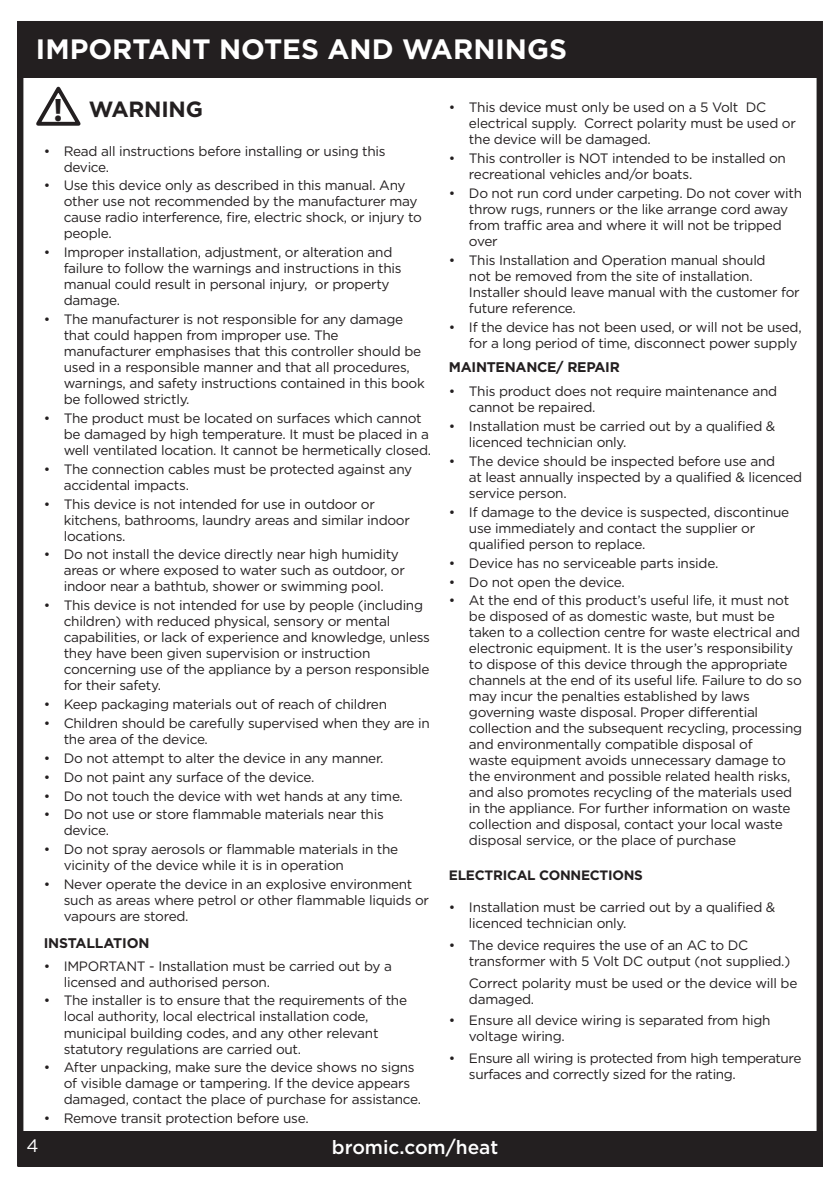
<style>
.page{position:relative;width:840px;height:1191px;background:#fff}
.page>*{position:absolute;margin:0;border:0;box-sizing:border-box;transform-origin:0 0}
.t1{font:700 28px "Gotham";color:#fff}
.t2{font:700 22px "Gotham";letter-spacing:-.01em;color:#231f20}
.t3{font:500 19.2px "Gotham";color:#fff}
.t4{font:18px "Gotham";color:#fff}
.t5{font:700 14px "Gotham";letter-spacing:-.02em;color:#231f20}
.t6{font:13.6px/16px "Gotham";letter-spacing:-.02em;color:#231f20}
.t7{font:700 13.6px "Gotham";letter-spacing:-.02em;color:#231f20}
.s1{font-family:"Myriad";font-size:32.6px}
</style>
<div class="page">
<div style="left:18px;top:1131px;width:804px;height:35px;background:#231f20"></div>
<div style="left:17px;top:25px;width:802px;height:52px;background:#231f20"></div>
<div style="left:17px;top:21px;width:805px;height:1145px;border:6px solid #231f20"></div>
<svg style="left:36px;top:86px;width:45px;height:40px"></svg>
<h1 class="t1" style="left:36px;top:37px;width:532px">IMPORTANT NOTES AND WARNINGS</h1>
<h2 class="t2" style="left:54px;top:99px;width:150px"><span class="s1">!</span> WARNING</h2>
<p class="t6" style="left:468px;top:100px;width:328px;text-indent:-20px">• This device must only be used on a 5 Volt DC electrical supply. Correct polarity must be used or the device will be damaged.</p>
<p class="t6" style="left:468px;top:151px;width:318px;text-indent:-20px">• This controller is NOT intended to be installed on recreational vehicles and/or boats.</p>
<p class="t6" style="left:468px;top:186px;width:334px;text-indent:-20px">• Do not run cord under carpeting. Do not cover with throw rugs, runners or the like arrange cord away from traffic area and where it will not be tripped over</p>
<p class="t6" style="left:468px;top:253px;width:332px;text-indent:-20px">• This Installation and Operation manual should<br>not be removed from the site of installation.<br>Installer should leave manual with the customer for future reference.</p>
<p class="t6" style="left:468px;top:320px;width:334px;text-indent:-20px">• If the device has not been used, or will not be used, for a long period of time, disconnect power supply</p>
<p class="t6" style="left:468px;top:384px;width:309px;text-indent:-20px">• This product does not require maintenance and cannot be repaired.</p>
<p class="t6" style="left:468px;top:419px;width:308px;text-indent:-20px">• Installation must be carried out by a qualified &amp; licenced technician only.</p>
<p class="t6" style="left:468px;top:454px;width:334px;text-indent:-20px">• The device should be inspected before use and<br>at least annually inspected by a qualified &amp; licenced service person.</p>
<p class="t6" style="left:468px;top:505px;width:321px;text-indent:-20px">• If damage to the device is suspected, discontinue use immediately and contact the supplier or qualified person to replace.</p>
<p class="t6" style="left:448px;top:555px;width:271px">• Device has no serviceable parts inside.</p>
<p class="t6" style="left:448px;top:574px;width:177px">• Do not open the device.</p>
<p class="t6" style="left:468px;top:593px;width:334px;text-indent:-20px">• At the end of this product’s useful life, it must not be disposed of as domestic waste, but must be taken to a collection centre for waste electrical and electronic equipment. It is the user’s responsibility to dispose of this device through the appropriate channels at the end of its useful life. Failure to do so may incur the penalties established by laws governing waste disposal. Proper differential collection and the subsequent recycling, processing and environmentally compatible disposal of<br>waste equipment avoids unnecessary damage to the environment and possible related health risks, and also promotes recycling of the materials used in the appliance. For further information on waste collection and disposal, contact your local waste disposal service, or the place of purchase</p>
<p class="t7" style="left:448px;top:869px;width:195px">ELECTRICAL CONNECTIONS</p>
<p class="t6" style="left:468px;top:900px;width:308px;text-indent:-20px">• Installation must be carried out by a qualified &amp; licenced technician only.</p>
<p class="t6" style="left:468px;top:938px;width:322px;text-indent:-20px">• The device requires the use of an AC to DC transformer with 5 Volt DC output (not supplied.)</p>
<p class="t6" style="left:468px;top:975px;width:330px">Correct polarity must be used or the device will be damaged.</p>
<p class="t6" style="left:468px;top:1013px;width:303px;text-indent:-20px">• Ensure all device wiring is separated from high voltage wiring.</p>
<p class="t6" style="left:468px;top:1051px;width:334px;text-indent:-20px">• Ensure all wiring is protected from high temperature surfaces and correctly sized for the rating.</p>
<p class="t6" style="left:64px;top:143px;width:323px;text-indent:-20px">• Read all instructions before installing or using this device.</p>
<p class="t6" style="left:64px;top:178px;width:359px;text-indent:-20px">• Use this device only as described in this manual. Any other use not recommended by the manufacturer may cause radio interference, fire, electric shock, or injury to people.</p>
<p class="t6" style="left:64px;top:245px;width:339px;text-indent:-20px">• Improper installation, adjustment, or alteration and failure to follow the warnings and instructions in this manual could result in personal injury, or property damage.</p>
<p class="t6" style="left:64px;top:312px;width:362px;text-indent:-20px">• The manufacturer is not responsible for any damage that could happen from improper use. The manufacturer emphasises that this controller should be used in a responsible manner and that all procedures, warnings, and safety instructions contained in this book be followed strictly.</p>
<p class="t6" style="left:64px;top:411px;width:369px;text-indent:-20px">• The product must be located on surfaces which cannot be damaged by high temperature. It must be placed in a well ventilated location. It cannot be hermetically closed.</p>
<p class="t6" style="left:64px;top:462px;width:350px;text-indent:-20px">• The connection cables must be protected against any accidental impacts.</p>
<p class="t6" style="left:64px;top:496px;width:347px;text-indent:-20px">• This device is not intended for use in outdoor or kitchens, bathrooms, laundry areas and similar indoor locations.</p>
<p class="t6" style="left:64px;top:547px;width:342px;text-indent:-20px">• Do not install the device directly near high humidity areas or where exposed to water such as outdoor, or indoor near a bathtub, shower or swimming pool.</p>
<p class="t6" style="left:64px;top:598px;width:367px;text-indent:-20px">• This device is not intended for use by people (including children) with reduced physical, sensory or mental capabilities, or lack of experience and knowledge, unless they have been given supervision or instruction concerning use of the appliance by a person responsible for their safety.</p>
<p class="t6" style="left:44px;top:697px;width:345px">• Keep packaging materials out of reach of children</p>
<p class="t6" style="left:64px;top:716px;width:367px;text-indent:-20px">• Children should be carefully supervised when they are in the area of the device.</p>
<p class="t6" style="left:44px;top:751px;width:341px">• Do not attempt to alter the device in any manner.</p>
<p class="t6" style="left:44px;top:769px;width:272px">• Do not paint any surface of the device.</p>
<p class="t6" style="left:44px;top:788px;width:360px">• Do not touch the device with wet hands at any time.</p>
<p class="t6" style="left:64px;top:807px;width:321px;text-indent:-20px">• Do not use or store flammable materials near this device.</p>
<p class="t6" style="left:64px;top:842px;width:336px;text-indent:-20px">• Do not spray aerosols or flammable materials in the vicinity of the device while it is in operation</p>
<p class="t6" style="left:64px;top:877px;width:366px;text-indent:-20px">• Never operate the device in an explosive environment such as areas where petrol or other flammable liquids or vapours are stored.</p>
<p class="t5" style="left:448px;top:361px;width:172px">MAINTENANCE/ REPAIR</p>
<p class="t5" style="left:44px;top:936px;width:107px">INSTALLATION</p>
<p class="t6" style="left:64px;top:958px;width:329px;text-indent:-20px">• IMPORTANT - Installation must be carried out by a licensed and authorised person.</p>
<p class="t6" style="left:64px;top:993px;width:344px;text-indent:-20px">• The installer is to ensure that the requirements of the local authority, local electrical installation code, municipal building codes, and any other relevant statutory regulations are carried out.</p>
<p class="t6" style="left:64px;top:1060px;width:359px;text-indent:-20px">• After unpacking, make sure the device shows no signs of visible damage or tampering. If the device appears damaged, contact the place of purchase for assistance.</p>
<p class="t6" style="left:44px;top:1111px;width:266px">• Remove transit protection before use.</p>
<h3 class="t4" style="left:26px;top:1137px;width:14px">4</h3>
<h3 class="t3" style="left:332px;top:1138px;width:168px">bromic.com/heat</h3>
</div>
